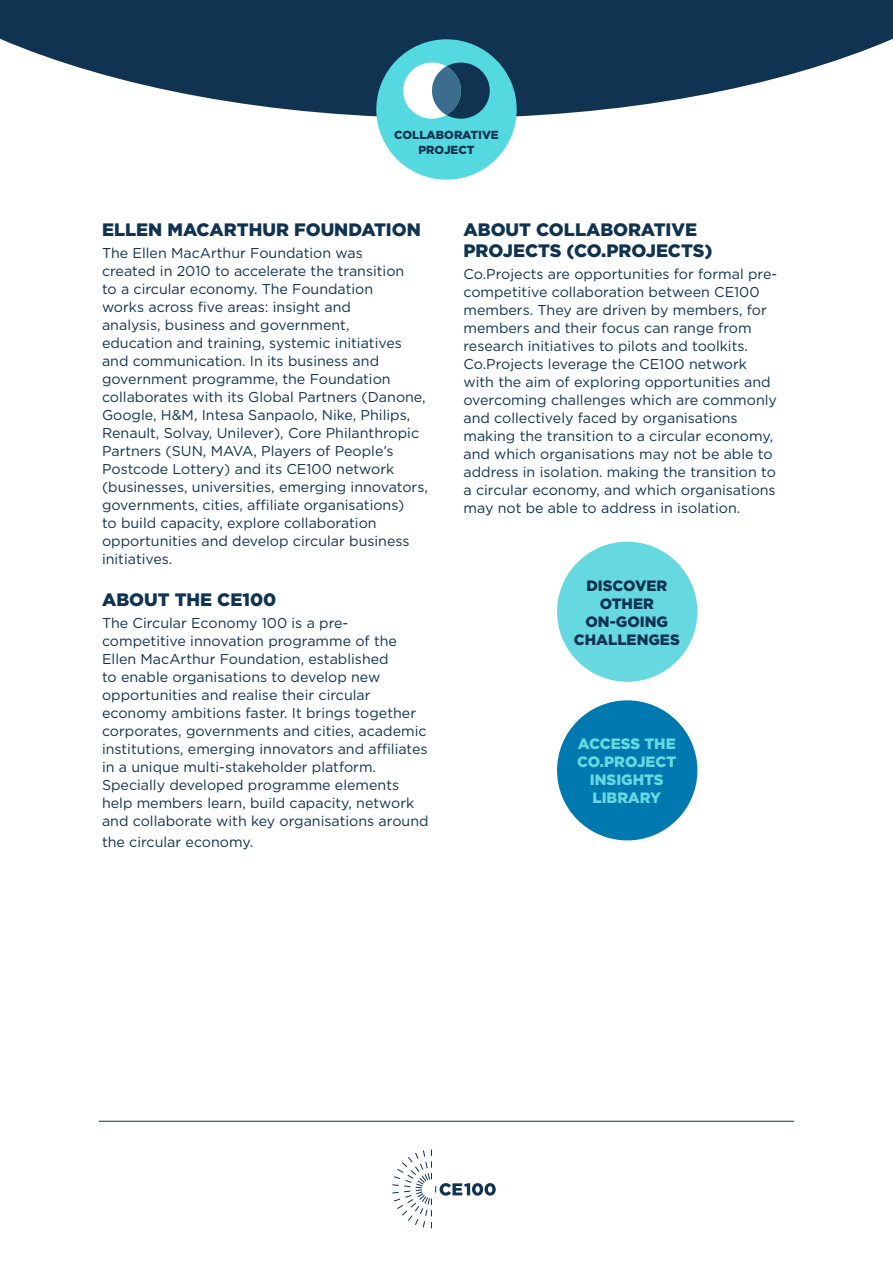
<style>
.page{position:relative;width:893px;height:1263px;background:#fff}
.page>*{position:absolute;margin:0;border:0;box-sizing:border-box;transform-origin:0 0}
.t1{font:900 18px/21px "Gotham";color:#0f3350}
.t2{font:900 15px/18px "Gotham";color:#66d9e0;text-align:center}
.t3{font:900 15px/18px "Gotham";color:#0f3350;text-align:center}
.t4{font:14.25px/18px "Gotham";color:#0f3350}
.t5{font:900 11.7px/14.1px "Gotham";color:#0f3350;text-align:center}
</style>
<div class="page">
<svg style="left:0;top:0;width:893px;height:117px;fill:#0f3350"></svg>
<div style="left:376px;top:39px;width:141px;height:141px;background:#54d9e0;border-radius:50%"></div>
<svg style="left:403px;top:63px;width:87px;height:56px"></svg>
<div style="left:432px;top:66px;width:29px;height:49px;background:#3c6d8e;border-radius:50%"></div>
<svg style="left:392px;top:1149px;width:104px;height:79px"></svg>
<hr style="left:99px;top:1121px;width:695px;height:1px;background:#0f3350">
<div style="left:557px;top:542px;width:140px;height:140px;background:#66d9e0;border-radius:50%"></div>
<div style="left:557px;top:700px;width:140px;height:140px;background:#0079b1;border-radius:50%"></div>
<p class="t5" style="left:394px;top:128px;width:106px">COLLABORATIVE<br>PROJECT</p>
<p class="t1" style="left:102px;top:218px;width:320px">ELLEN MACARTHUR FOUNDATION</p>
<p class="t4" style="left:102px;top:243px;width:327px">The Ellen MacArthur Foundation was<br>created in 2010 to accelerate the transition<br>to a circular economy. The Foundation<br>works across five areas: insight and<br>analysis, business and government,<br>education and training, systemic initiatives and communication. In its business and government programme, the Foundation collaborates with its Global Partners (Danone, Google, H&amp;M, Intesa Sanpaolo, Nike, Philips, Renault, Solvay, Unilever), Core Philanthropic Partners (SUN, MAVA, Players of People’s Postcode Lottery) and its CE100 network (businesses, universities, emerging innovators, governments, cities, affiliate organisations)<br>to build capacity, explore collaboration opportunities and develop circular business initiatives.</p>
<p class="t1" style="left:102px;top:589px;width:176px">ABOUT THE CE100</p>
<p class="t4" style="left:102px;top:614px;width:328px">The Circular Economy 100 is a pre&shy;competitive innovation programme of the Ellen MacArthur Foundation, established<br>to enable organisations to develop new opportunities and realise their circular economy ambitions faster. It brings together corporates, governments and cities, academic institutions, emerging innovators and affiliates in a unique multi-stakeholder platform.<br>Specially developed programme elements help members learn, build capacity, network and collaborate with key organisations around</p>
<p class="t4" style="left:102px;top:833px;width:153px">the circular economy.</p>
<p class="t1" style="left:463px;top:218px;width:250px">ABOUT COLLABORATIVE<br>PROJECTS (CO.PROJECTS)</p>
<p class="t4" style="left:463px;top:264px;width:315px">Co.Projects are opportunities for formal pre&shy;competitive collaboration between CE100 members. They are driven by members, for members and their focus can range from research initiatives to pilots and toolkits.<br>Co.Projects leverage the CE100 network with the aim of exploring opportunities and overcoming challenges which are commonly and collectively faced by organisations making the transition to a circular economy, and which organisations may not be able to address in isolation. making the transition to a circular economy, and which organisations may not be able to address in isolation.</p>
<p class="t3" style="left:574px;top:576px;width:107px">DISCOVER<br>OTHER<br>ON-GOING<br>CHALLENGES</p>
<p class="t2" style="left:577px;top:735px;width:101px">ACCESS THE<br>CO.PROJECT<br>INSIGHTS<br>LIBRARY</p>
</div>
